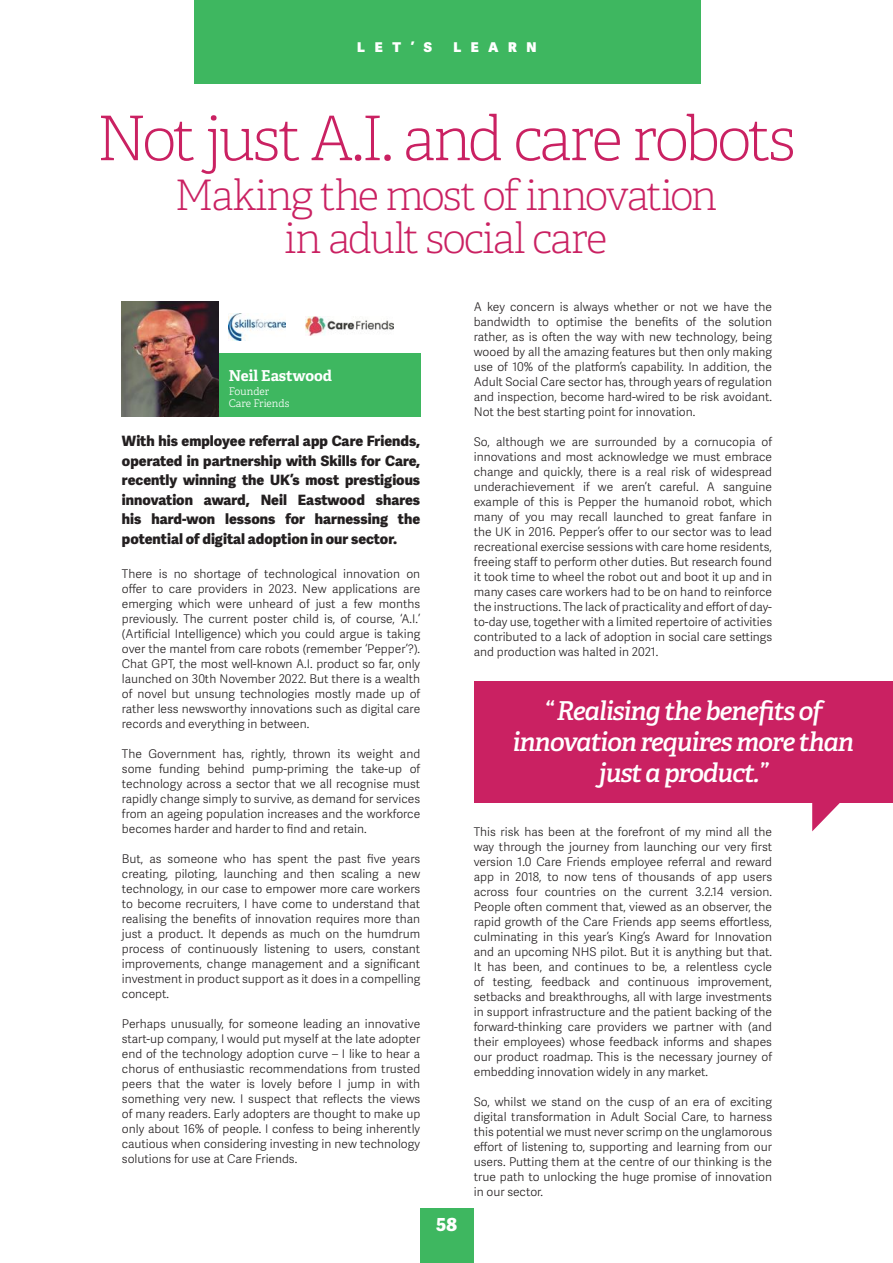
<style>
.page{position:relative;width:893px;height:1263px;background:#fff}
.page>*{position:absolute;margin:0;border:0;box-sizing:border-box;transform-origin:0 0}
.t1{font:100 61.5px "Adelle";letter-spacing:-.05em;color:#ca2162}
.t2{font:100 42px "Adelle";letter-spacing:-.045em;color:#ca2162}
.t3{font:italic 600 26.1px "Adelle";letter-spacing:-.04em;color:#fff}
.t4{font:800 18px "Adelle Sans";color:#fff}
.t5{font:700 15px "Adelle";color:#fff}
.t6{font:800 14.25px/19.5px "Adelle Sans";color:#231f20;text-align:justify}
.t7{font:800 13.5px "Adelle Sans";letter-spacing:.71em;color:#fff}
.t8{font:300 12px/15px "Adelle Sans";color:#231f20;text-align:justify}
.t9{font:300 10.5px "Adelle";color:#fff}
</style>
<div class="page">
<div style="left:420px;top:1209px;width:54px;height:54px;background:#3eb760"></div>
<div style="left:195px;top:0;width:506px;height:83px;background:#3eb760"></div>
<div style="left:475px;top:681px;width:418px;height:122px;background:#ca2162"></div>
<svg style="left:812px;top:803px;width:28px;height:28px"></svg>
<div style="left:216px;top:353px;width:204px;height:64px;background:#3eb760"></div>
<img style="left:122px;top:302px;width:97px;height:115px">
<img style="left:229px;top:313px;width:56px;height:27px">
<img style="left:306px;top:316px;width:87px;height:19px">
<p class="t7" style="left:357px;top:38px;width:76px">LET’S</p>
<p class="t7" style="left:453px;top:38px;width:85px">LEARN</p>
<p class="t1" style="left:96px;top:101px;width:701px">Not just A.I. and care robots</p>
<p class="t2" style="left:175px;top:170px;width:544px">Making the most of innovation</p>
<p class="t2" style="left:285px;top:213px;width:324px">in adult social care</p>
<p class="t5" style="left:229px;top:366px;width:105px">Neil Eastwood</p>
<p class="t9" style="left:229px;top:384px;width:42px">Founder</p>
<p class="t9" style="left:229px;top:396px;width:62px">Care Friends</p>
<p class="t6" style="left:122px;top:432px;width:300px">With his employee referral app Care Friends, operated in partnership with Skills for Care, recently winning the UK’s most prestigious innovation award, Neil Eastwood shares his hard-won lessons for harnessing the potential of digital adoption in our sector.</p>
<p class="t8" style="left:122px;top:567px;width:300px">There is no shortage of technological innovation on offer to care providers in 2023. New applications are emerging which were unheard of just a few months previously. The current poster child is, of course, ‘A.I.’ (Artificial Intelligence) which you could argue is taking over the mantel from care robots (remember ‘Pepper’?).<br>Chat GPT, the most well-known A.I. product so far, only launched on 30th November 2022. But there is a wealth of novel but unsung technologies mostly made up of rather less newsworthy innovations such as digital care records and everything in between.</p>
<p class="t8" style="left:122px;top:747px;width:300px">The Government has, rightly, thrown its weight and some funding behind pump-priming the take-up of technology across a sector that we all recognise must rapidly change simply to survive, as demand for services from an ageing population increases and the workforce becomes harder and harder to find and retain.</p>
<p class="t8" style="left:122px;top:852px;width:300px">But, as someone who has spent the past five years creating, piloting, launching and then scaling a new technology, in our case to empower more care workers to become recruiters, I have come to understand that realising the benefits of innovation requires more than just a product. It depends as much on the humdrum process of continuously listening to users, constant improvements, change management and a significant investment in product support as it does in a compelling concept.</p>
<p class="t8" style="left:122px;top:1017px;width:300px">Perhaps unusually, for someone leading an innovative start-up company, I would put myself at the late adopter end of the technology adoption curve – I like to hear a chorus of enthusiastic recommendations from trusted peers that the water is lovely before I jump in with something very new. I suspect that reflects the views of many readers. Early adopters are thought to make up only about 16% of people. I confess to being inherently cautious when considering investing in new technology solutions for use at Care Friends.</p>
<p class="t4" style="left:436px;top:1213px;width:22px">58</p>
<p class="t8" style="left:474px;top:300px;width:300px">A key concern is always whether or not we have the bandwidth to optimise the benefits of the solution rather, as is often the way with new technology, being wooed by all the amazing features but then only making use of 10% of the platform’s capability. In addition, the Adult Social Care sector has, through years of regulation and inspection, become hard-wired to be risk avoidant.<br>Not the best starting point for innovation.</p>
<p class="t8" style="left:474px;top:435px;width:300px">So, although we are surrounded by a cornucopia of innovations and most acknowledge we must embrace change and quickly, there is a real risk of widespread underachievement if we aren’t careful. A sanguine example of this is Pepper the humanoid robot, which many of you may recall launched to great fanfare in the UK in 2016. Pepper’s offer to our sector was to lead recreational exercise sessions with care home residents, freeing staff to perform other duties. But research found it took time to wheel the robot out and boot it up and in many cases care workers had to be on hand to reinforce the instructions. The lack of practicality and effort of day&shy;to-day use, together with a limited repertoire of activities contributed to a lack of adoption in social care settings and production was halted in 2021.</p>
<p class="t3" style="left:544px;top:695px;width:280px">“ Realising the benefits of</p>
<p class="t3" style="left:513px;top:726px;width:343px">innovation requires more than</p>
<p class="t3" style="left:599px;top:756px;width:171px">just a product.”</p>
<p class="t8" style="left:474px;top:825px;width:300px">This risk has been at the forefront of my mind all the way through the journey from launching our very first version 1.0 Care Friends employee referral and reward app in 2018, to now tens of thousands of app users across four countries on the current 3.2.14 version.<br>People often comment that, viewed as an observer, the rapid growth of the Care Friends app seems effortless, culminating in this year’s King’s Award for Innovation and an upcoming NHS pilot. But it is anything but that.<br>It has been, and continues to be, a relentless cycle of testing, feedback and continuous improvement, setbacks and breakthroughs, all with large investments in support infrastructure and the patient backing of the forward-thinking care providers we partner with (and their employees) whose feedback informs and shapes our product roadmap. This is the necessary journey of embedding innovation widely in any market.</p>
<p class="t8" style="left:474px;top:1095px;width:300px">So, whilst we stand on the cusp of an era of exciting digital transformation in Adult Social Care, to harness this potential we must never scrimp on the unglamorous effort of listening to, supporting and learning from our users. Putting them at the centre of our thinking is the true path to unlocking the huge promise of innovation in our sector.</p>
</div>
